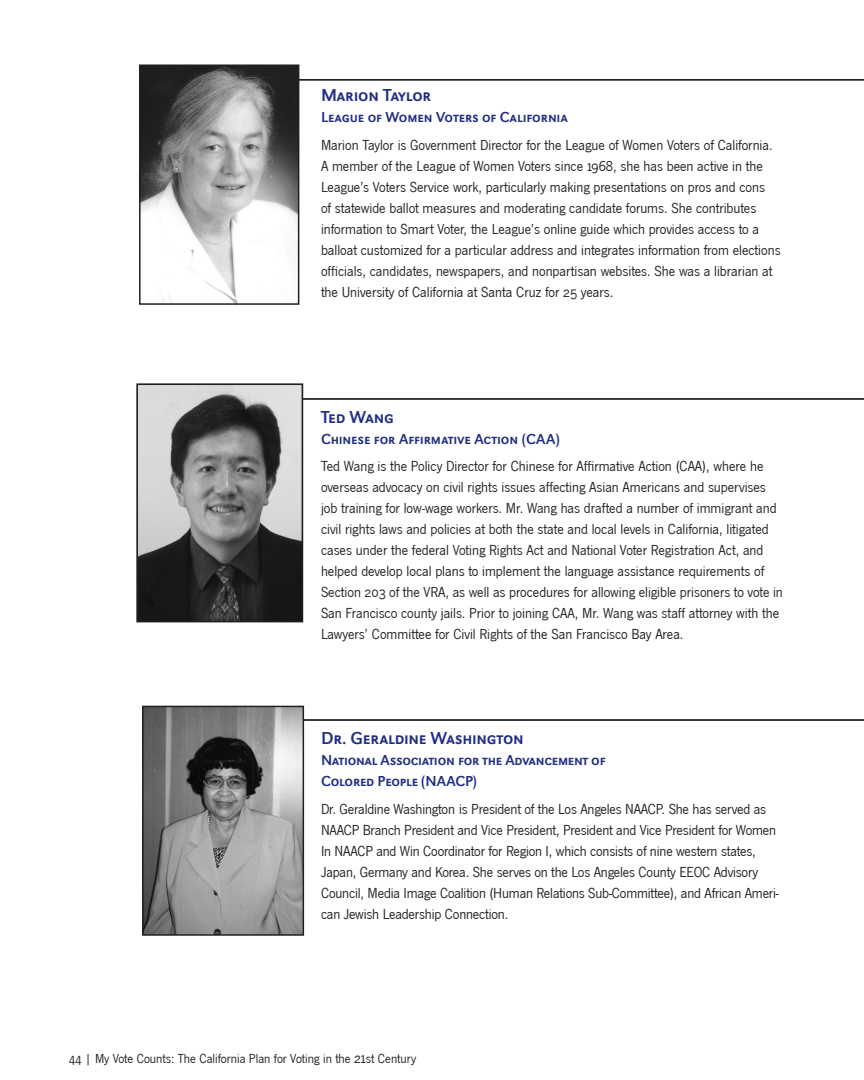
<style>
.page{position:relative;width:864px;height:1080px;background:#fff}
.page>*{position:absolute;margin:0;border:0;box-sizing:border-box;transform-origin:0 0}
.t1{font:18px "URW Grotesk SCT";letter-spacing:-.015em;color:#202e84}
.t2{font:15px/21px "News Got T";color:#231f20}
.t3{font:15px "URW Grotesk SCT";letter-spacing:-.005em;color:#202e84}
.t4{font:13.5px "News Got T";color:#231f20}
.s1{font-family:"News Got SCT"}
.s2{font-family:"News Got SCT";font-size:15px}
</style>
<div class="page">
<hr style="left:280px;top:79px;width:584px;height:2px;background:#231f20">
<hr style="left:287px;top:398px;width:577px;height:2px;background:#231f20">
<hr style="left:285px;top:719px;width:579px;height:2px;background:#231f20">
<img style="left:142px;top:67px;width:154px;height:235px">
<div style="left:139px;top:64px;width:160px;height:241px;border:2px solid #231f20"></div>
<img style="left:139px;top:386px;width:161px;height:233px">
<div style="left:136px;top:383px;width:167px;height:239px;border:2px solid #231f20"></div>
<img style="left:145px;top:709px;width:156px;height:224px">
<div style="left:142px;top:706px;width:162px;height:230px;border:2px solid #231f20"></div>
<p class="t1" style="left:321px;top:85px;width:112px">Marion Taylor</p>
<p class="t3" style="left:321px;top:108px;width:248px">League of Women Voters of California</p>
<p class="t2" style="left:321px;top:134px;width:461px">Marion Taylor is Government Director for the League of Women Voters of California.<br>A member of the League of Women Voters since <span class="s1">1968</span>, she has been active in the League’s Voters Service work, particularly making presentations on pros and cons<br>of statewide ballot measures and moderating candidate forums. She contributes information to Smart Voter, the League’s online guide which provides access to a balloat customized for a particular address and integrates information from elections officials, candidates, newspapers, and nonpartisan websites. She was a librarian at the University of California at Santa Cruz for <span class="s1">25</span> years.</p>
<p class="t1" style="left:321px;top:406px;width:74px">Ted Wang</p>
<p class="t3" style="left:321px;top:430px;width:240px">Chinese for Affirmative Action (CAA)</p>
<p class="t2" style="left:321px;top:456px;width:463px">Ted Wang is the Policy Director for Chinese for Affirmative Action (CAA), where he overseas advocacy on civil rights issues affecting Asian Americans and supervises job training for low-wage workers. Mr. Wang has drafted a number of immigrant and civil rights laws and policies at both the state and local levels in California, litigated cases under the federal Voting Rights Act and National Voter Registration Act, and helped develop local plans to implement the language assistance requirements of Section <span class="s1">203</span> of the VRA, as well as procedures for allowing eligible prisoners to vote in San Francisco county jails. Prior to joining CAA, Mr. Wang was staff attorney with the Lawyers’ Committee for Civil Rights of the San Francisco Bay Area.</p>
<p class="t1" style="left:321px;top:728px;width:204px">Dr. Geraldine Washington</p>
<p class="t3" style="left:321px;top:752px;width:286px">National Association for the Advancement of</p>
<p class="t3" style="left:321px;top:773px;width:158px">Colored People (NAACP)</p>
<p class="t2" style="left:321px;top:799px;width:459px">Dr. Geraldine Washington is President of the Los Angeles NAACP. She has served as NAACP Branch President and Vice President, President and Vice President for Women In NAACP and Win Coordinator for Region I, which consists of nine western states, Japan, Germany and Korea. She serves on the Los Angeles County EEOC Advisory Council, Media Image Coalition (Human Relations Sub-Committee), and African Ameri&shy;can Jewish Leadership Connection.</p>
<p class="t4" style="left:69px;top:1051px;width:348px"><span class="s1">44</span> | My Vote Counts: The California Plan for Voting in the <span class="s2">21</span>st Century</p>
</div>
